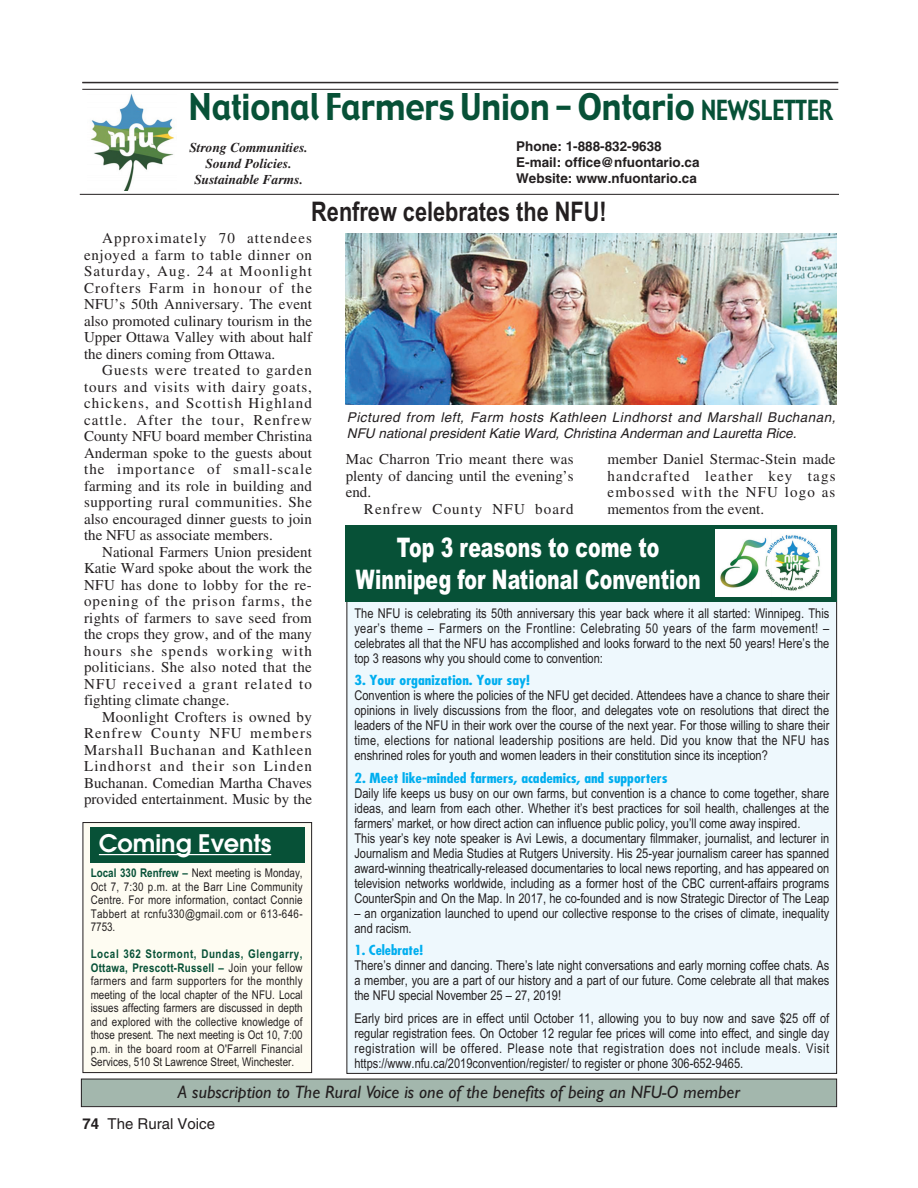
<style>
.page{position:relative;width:918px;height:1188px;background:#fff}
.page>*{position:absolute;margin:0;border:0;box-sizing:border-box;transform-origin:0 0}
.t1{font:36px "Gadget";color:#075137;scale:.9 1}
.t2{font:900 27px/32.4px "Arial";color:#fff;text-align:center;scale:.7 1}
.t3{font:700 27px "Arial Narrow";color:#231f20}
.t4{font:600 24px "Avant Garde";color:#fff}
.t5{font:italic 18px "Gill Sans";color:#231f20}
.t6{font:15px/16.5px "Times";color:#231f20;text-align:justify}
.t7{font:15px "Times";letter-spacing:.075em;color:#231f20}
.t8{font:15px "Helvetica";color:#231f20}
.t9{font:13.5px/15px "Arial Narrow";color:#231f20;text-align:justify}
.t10{font:italic 13.5px/16.2px "Helvetica";color:#231f20}
.t11{font:700 condensed 13.5px "Futura";color:#00aeef;scale:1.15 1}
.t12{font:700 13.5px "Helvetica";color:#231f20}
.t13{font:italic 700 13.5px "Times";color:#231f20}
.t14{font:700 condensed 13.5px "Futura";color:#00aeef;scale:1.1 1}
.t15{font:12px/13.5px "Arial Narrow";letter-spacing:.015em;color:#231f20;text-align:justify}
.s1{font-size:27px}
.s2{font-weight:700;color:#075137}
.s3{font-weight:700}
</style>
<div class="page">
<hr style="left:82px;top:89px;width:756px;height:1px;background:#231f20">
<hr style="left:82px;top:82px;width:756px;height:1px;background:#231f20">
<hr style="left:82px;top:83px;width:756px;height:1px;background:#231f20">
<img style="left:90px;top:93px;width:84px;height:97px">
<hr style="left:80px;top:194px;width:759px;height:1px;background:#231f20">
<div style="left:83px;top:823px;width:228px;height:249px;background:#fefcf2"></div>
<div style="left:83px;top:822px;width:229px;height:251px;border:1px solid #231f20"></div>
<div style="left:90px;top:828px;width:215px;height:35px;background:#075137"></div>
<hr style="left:99px;top:854px;width:172px;height:1px;background:#fff">
<div style="left:82px;top:1079px;width:754px;height:27px;background:#a3b7ad"></div>
<div style="left:81px;top:1079px;width:756px;height:28px;border:1px solid #231f20"></div>
<img style="left:345px;top:234px;width:492px;height:171px">
<div style="left:347px;top:526px;width:489px;height:547px;background:#eef8fd"></div>
<div style="left:346px;top:525px;width:491px;height:77px;background:#075137"></div>
<div style="left:715px;top:529px;width:116px;height:68px;background:#fff"></div>
<img style="left:720px;top:535px;width:100px;height:56px">
<p class="t1" style="left:189px;top:87px;width:717px">National Farmers Union – Ontario <span class="s1">NEWSLETTER</span></p>
<p class="t13" style="left:189px;top:143px;width:120px">Strong Communities.</p>
<p class="t13" style="left:206px;top:159px;width:88px">Sound Policies.</p>
<p class="t13" style="left:194px;top:175px;width:110px">Sustainable Farms.</p>
<p class="t12" style="left:516px;top:141px;width:147px">Phone: 1-888-832-9638</p>
<p class="t12" style="left:516px;top:157px;width:185px">E-mail: office@nfuontario.ca</p>
<p class="t12" style="left:516px;top:174px;width:182px">Website: www.nfuontario.ca</p>
<p class="t3" style="left:311px;top:202px;width:297px">Renfrew celebrates the NFU!</p>
<p class="t6" style="left:84px;top:231px;width:229px;text-indent:18px">Approximately 70 attendees enjoyed a farm to table dinner on Saturday, Aug. 24 at Moonlight Crofters Farm in honour of the NFU’s 50th Anniversary. The event also promoted culinary tourism in the Upper Ottawa Valley with about half the diners coming from Ottawa.</p>
<p class="t6" style="left:84px;top:363px;width:229px;text-indent:18px">Guests were treated to garden tours and visits with dairy goats, chickens, and Scottish Highland cattle. After the tour, Renfrew County NFU board member Christina Anderman spoke to the guests about the importance of small-scale farming and its role in building and supporting rural communities. She also encouraged dinner guests to join the NFU as associate members.</p>
<p class="t6" style="left:84px;top:545px;width:229px;text-indent:18px">National Farmers Union president Katie Ward spoke about the work the NFU has done to lobby for the re&shy;opening of the prison farms, the rights of farmers to save seed from the crops they grow, and of the many hours she spends working with politicians. She also noted that the NFU received a grant related to fighting climate change.</p>
<p class="t6" style="left:84px;top:710px;width:229px;text-indent:18px">Moonlight Crofters is owned by Renfrew County NFU members Marshall Buchanan and Kathleen Lindhorst and their son Linden Buchanan. Comedian Martha Chaves provided entertainment. Music by the</p>
<p class="t4" style="left:99px;top:834px;width:174px">Coming Events</p>
<p class="t15" style="left:91px;top:868px;width:213px"><span class="s2">Local 330 Renfrew –</span> Next meeting is Monday, Oct 7, 7:30 p.m. at the Barr Line Community Centre. For more information, contact Connie Tabbert at rcnfu330@gmail.com or 613-646- 7753.</p>
<p class="t15" style="left:91px;top:949px;width:213px"><span class="s2">Local 362 Stormont, Dundas, Glengarry, Ottawa, Prescott-Russell –</span> Join your fellow farmers and farm supporters for the monthly meeting of the local chapter of the NFU. Local issues affecting farmers are discussed in depth and explored with the collective knowledge of those present. The next meeting is Oct 10, 7:00 p.m. in the board room at O'Farrell Financial Services, 510 St Lawrence Street, Winchester.</p>
<p class="t10" style="left:347px;top:411px;width:493px">Pictured from left, Farm hosts Kathleen Lindhorst and Marshall Buchanan,<br>NFU national president Katie Ward, Christina Anderman and Lauretta Rice.</p>
<p class="t6" style="left:346px;top:452px;width:229px">Mac Charron Trio meant there was plenty of dancing until the evening’s end.</p>
<p class="t7" style="left:364px;top:503px;width:211px">Renfrew County NFU board</p>
<p class="t6" style="left:608px;top:452px;width:229px">member Daniel Stermac-Stein made handcrafted leather key tags embossed with the NFU logo as mementos from the event.</p>
<p class="t2" style="left:356px;top:531px;width:494px">Top 3 reasons to come to<br>Winnipeg for National Convention</p>
<p class="t9" style="left:354px;top:607px;width:476px">The NFU is celebrating its 50th anniversary this year back where it all started: Winnipeg. This year’s theme – Farmers on the Frontline: Celebrating 50 years of the farm movement! – celebrates all that the NFU has accomplished and looks forward to the next 50 years! Here’s the top 3 reasons why you should come to convention:</p>
<p class="t11" style="left:354px;top:674px;width:154px">3. Your organization. Your say!</p>
<p class="t9" style="left:354px;top:689px;width:476px">Convention is where the policies of the NFU get decided. Attendees have a chance to share their opinions in lively discussions from the floor, and delegates vote on resolutions that direct the leaders of the NFU in their work over the course of the next year. For those willing to share their time, elections for national leadership positions are held. Did you know that the NFU has enshrined roles for youth and women leaders in their constitution since its inception?</p>
<p class="t11" style="left:354px;top:772px;width:274px">2. Meet like-minded farmers, academics, and supporters</p>
<p class="t9" style="left:354px;top:787px;width:476px">Daily life keeps us busy on our own farms, but convention is a chance to come together, share ideas, and learn from each other. Whether it’s best practices for soil health, challenges at the farmers’ market, or how direct action can influence public policy, you’ll come away inspired.</p>
<p class="t9" style="left:354px;top:832px;width:476px">This year’s key note speaker is Avi Lewis, a documentary filmmaker, journalist, and lecturer in Journalism and Media Studies at Rutgers University. His 25-year journalism career has spanned award-winning theatrically-released documentaries to local news reporting, and has appeared on television networks worldwide, including as a former host of the CBC current-affairs programs CounterSpin and On the Map. In 2017, he co-founded and is now Strategic Director of The Leap</p>
<p class="t9" style="left:354px;top:907px;width:476px">– an organization launched to upend our collective response to the crises of climate, inequality and racism.</p>
<p class="t14" style="left:354px;top:944px;width:64px">1. Celebrate!</p>
<p class="t9" style="left:354px;top:959px;width:476px">There’s dinner and dancing. There’s late night conversations and early morning coffee chats. As a member, you are a part of our history and a part of our future. Come celebrate all that makes the NFU special November 25 – 27, 2019!</p>
<p class="t9" style="left:354px;top:1012px;width:476px">Early bird prices are in effect until October 11, allowing you to buy now and save $25 off of regular registration fees. On October 12 regular fee prices will come into effect, and single day registration will be offered. Please note that registration does not include meals. Visit https://www.nfu.ca/2019convention/register/ to register or phone 306-652-9465.</p>
<p class="t5" style="left:178px;top:1086px;width:564px">A subscription to The Rural Voice is one of the benefits of being an NFU-O member</p>
<p class="t8" style="left:82px;top:1119px;width:134px"><span class="s3">74</span> The Rural Voice</p>
</div>
